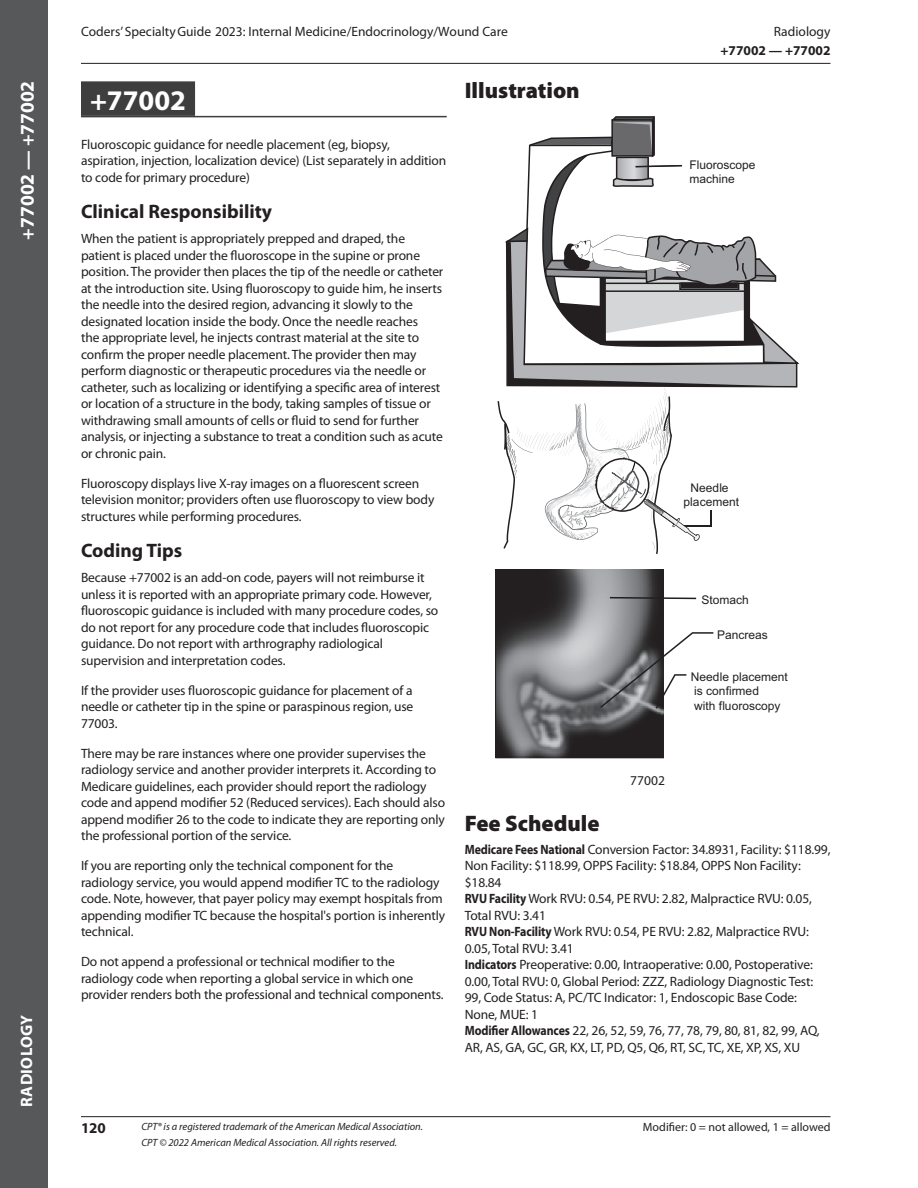
<style>
.page{position:relative;width:918px;height:1188px;background:#fff}
.page>*{position:absolute;margin:0;border:0;box-sizing:border-box;transform-origin:0 0}
.Code_Line{font:700 28.5px "Myriad Pro";color:#fff}
.Fee_Schedule{font:900 22.5px "Myriad Pro";color:#231f20}
.t1{font:700 19.5px "Myriad Pro";color:#231f20}
.t2{font:700 19.5px "Myriad Pro";color:#fff}
.t3{font:700 16.5px "Myriad Pro";color:#fff}
.t4{font:700 15px "Myriad Pro";color:#231f20}
.Body{font:13.5px/16.5px "Myriad Pro";letter-spacing:-.01em;color:#231f20}
.Crossref_number{font:13.5px/16.5px "Myriad Pro";letter-spacing:-.01em;color:#231f20}
.t5{font:700 13.5px "Myriad Pro";color:#231f20}
.Figure_caption{font:13.5px "Myriad Pro";color:#231f20}
.t6{font:12px/14.4px "Arial";color:#231f20}
.t7{font:12px "Myriad Pro";color:#231f20}
.t8{font:italic 10.5px "Myriad Pro";color:#231f20}
.s1{font-weight:700}
</style>
<div class="page">
<hr style="left:81px;top:63px;width:750px;height:1px;background:#231f20">
<hr style="left:81px;top:1116px;width:750px;height:1px;background:#231f20">
<div style="left:0;top:0;width:47px;height:1188px;background:#57585a"></div>
<div style="left:81px;top:81px;width:114px;height:35px;background:#3e3e3f"></div>
<hr style="left:81px;top:116px;width:366px;height:1px;background:#3e3e3f">
<svg style="left:505px;top:116px;width:294px;height:271px"></svg>
<svg style="left:496px;top:569px;width:217px;height:189px"></svg>
<svg style="left:533px;top:434px;width:8px;height:15px"></svg>
<svg style="left:537px;top:433px;width:7px;height:17px"></svg>
<svg style="left:539px;top:432px;width:9px;height:18px"></svg>
<svg style="left:542px;top:435px;width:8px;height:16px"></svg>
<svg style="left:528px;top:435px;width:4px;height:13px"></svg>
<svg style="left:498px;top:401px;width:30px;height:148px"></svg>
<hr style="left:679px;top:526px;width:33px;height:1px;background:#231f20">
<svg style="left:710px;top:511px;width:2px;height:15px"></svg>
<svg style="left:545px;top:396px;width:155px;height:158px"></svg>
<img style="left:588px;top:456px;width:39px;height:14px">
<img style="left:546px;top:507px;width:73px;height:14px">
<h3 class="t2" style="left:14px;top:240px;width:160px;rotate:-90deg">+77002 — +77002</h3>
<p class="t3" style="left:16px;top:1107px;width:60px;rotate:-90deg">Radiology</p>
<p class="Body" style="left:81px;top:23px;width:428px">Coders’ Specialty Guide 2023: Internal Medicine/Endocrinology/Wound Care</p>
<p class="Body" style="left:774px;top:23px;width:58px">Radiology</p>
<p class="t5" style="left:721px;top:42px;width:111px">+77002 — +77002</p>
<p class="Code_Line" style="left:90px;top:82px;width:98px">+77002</p>
<p class="Body" style="left:81px;top:136px;width:367px">Fluoroscopic guidance for needle placement (eg, biopsy, aspiration, injection, localization device) (List separately in addition to code for primary procedure)</p>
<h2 class="t1" style="left:81px;top:199px;width:193px">Clinical Responsibility</h2>
<p class="Body" style="left:81px;top:230px;width:364px">When the patient is appropriately prepped and draped, the patient is placed under the fluoroscope in the supine or prone position. The provider then places the tip of the needle or catheter at the introduction site. Using fluoroscopy to guide him, he inserts the needle into the desired region, advancing it slowly to the designated location inside the body. Once the needle reaches<br>the appropriate level, he injects contrast material at the site to confirm the proper needle placement. The provider then may perform diagnostic or therapeutic procedures via the needle or catheter, such as localizing or identifying a specific area of interest or location of a structure in the body, taking samples of tissue or withdrawing small amounts of cells or fluid to send for further analysis, or injecting a substance to treat a condition such as acute or chronic pain.</p>
<p class="Body" style="left:81px;top:475px;width:355px">Fluoroscopy displays live X-ray images on a fluorescent screen television monitor; providers often use fluoroscopy to view body structures while performing procedures.</p>
<h2 class="t1" style="left:81px;top:538px;width:103px">Coding Tips</h2>
<p class="Body" style="left:81px;top:569px;width:359px">Because +77002 is an add-on code, payers will not reimburse it unless it is reported with an appropriate primary code. However, fluoroscopic guidance is included with many procedure codes, so do not report for any procedure code that includes fluoroscopic guidance. Do not report with arthrography radiological supervision and interpretation codes.</p>
<p class="Body" style="left:81px;top:682px;width:334px;text-align:justify">If the provider uses fluoroscopic guidance for placement of a needle or catheter tip in the spine or paraspinous region, use 77003.</p>
<p class="Body" style="left:81px;top:745px;width:366px">There may be rare instances where one provider supervises the radiology service and another provider interprets it. According to Medicare guidelines, each provider should report the radiology code and append modifier 52 (Reduced services). Each should also append modifier 26 to the code to indicate they are reporting only the professional portion of the service.</p>
<p class="Body" style="left:81px;top:857px;width:366px">If you are reporting only the technical component for the radiology service, you would append modifier TC to the radiology code. Note, however, that payer policy may exempt hospitals from appending modifier TC because the hospital's portion is inherently technical.</p>
<p class="Body" style="left:81px;top:953px;width:364px">Do not append a professional or technical modifier to the radiology code when reporting a global service in which one provider renders both the professional and technical components.</p>
<h1 class="Fee_Schedule" style="left:465px;top:75px;width:117px">Illustration</h1>
<p class="t6" style="left:689px;top:157px;width:68px">Fluoroscope machine</p>
<p class="t6" style="left:684px;top:481px;width:57px;text-align:center">Needle placement</p>
<p class="Figure_caption" style="left:630px;top:772px;width:36px">77002</p>
<p class="t6" style="left:701px;top:593px;width:49px">Stomach</p>
<p class="t6" style="left:717px;top:628px;width:52px">Pancreas</p>
<p class="t6" style="left:691px;top:670px;width:98px">Needle placement is confirmed<br>with fluoroscopy</p>
<p class="Fee_Schedule" style="left:465px;top:808px;width:136px">Fee Schedule</p>
<p class="Body" style="left:465px;top:841px;width:367px"><span class="s1">Medicare Fees National</span> Conversion Factor: 34.8931, Facility: $118.99,<br>Non Facility: $118.99, OPPS Facility: $18.84, OPPS Non Facility: $18.84</p>
<p class="Body" style="left:465px;top:890px;width:349px"><span class="s1">RVU Facility</span> Work RVU: 0.54, PE RVU: 2.82, Malpractice RVU: 0.05,<br>Total RVU: 3.41</p>
<p class="Body" style="left:465px;top:923px;width:346px"><span class="s1">RVU Non-Facility</span> Work RVU: 0.54, PE RVU: 2.82, Malpractice RVU:<br>0.05, Total RVU: 3.41</p>
<p class="Body" style="left:465px;top:956px;width:350px"><span class="s1">Indicators</span> Preoperative: 0.00, Intraoperative: 0.00, Postoperative:<br>0.00, Total RVU: 0, Global Period: ZZZ, Radiology Diagnostic Test:<br>99, Code Status: A, PC/TC Indicator: 1, Endoscopic Base Code:<br>None, MUE: 1</p>
<p class="Crossref_number" style="left:465px;top:1022px;width:356px"><span class="s1">Modifier Allowances</span> 22, 26, 52, 59, 76, 77, 78, 79, 80, 81, 82, 99, AQ,<br>AR, AS, GA, GC, GR, KX, LT, PD, Q5, Q6, RT, SC, TC, XE, XP, XS, XU</p>
<p class="t4" style="left:81px;top:1118px;width:26px">120</p>
<p class="t8" style="left:141px;top:1120px;width:283px">CPT® is a registered trademark of the American Medical Association.</p>
<p class="t7" style="left:643px;top:1120px;width:189px">Modifier: 0 = not allowed, 1 = allowed</p>
<p class="t8" style="left:141px;top:1136px;width:257px">CPT © 2022 American Medical Association. All rights reserved.</p>
</div>
